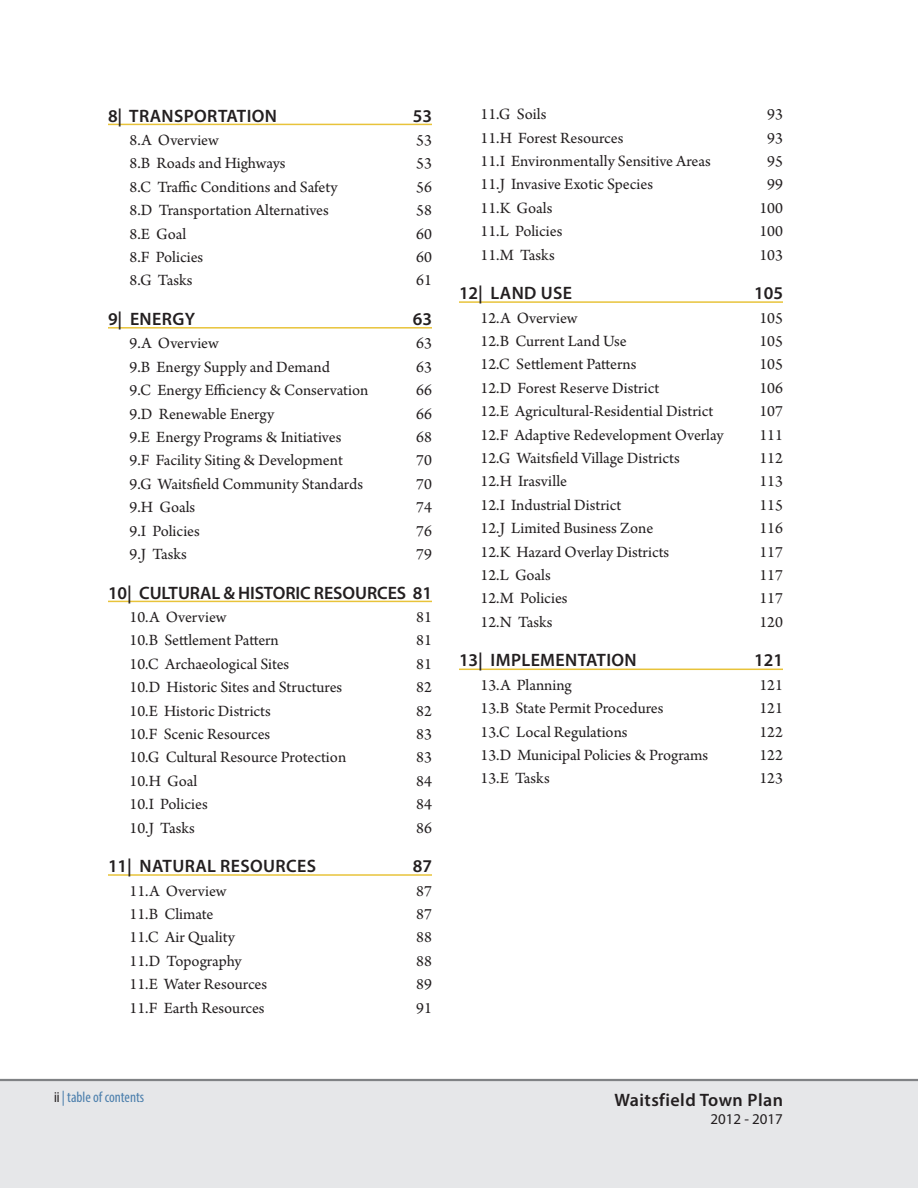
<style>
.page{position:relative;width:918px;height:1188px;background:#fff}
.page>*{position:absolute;margin:0;border:0;box-sizing:border-box;transform-origin:0 0}
.TOC1{font:600 18px "Myriad Pro";letter-spacing:.02em;color:#231f20}
.TOC1-2{font:600 18px "Myriad Pro";letter-spacing:-.005em;color:#231f20}
.TOC2{font:16.5px "Arno Pro";color:#231f20}
.t1{font:condensed 15px "Myriad Pro";color:#4a7eac}
.t2{font:15px "Myriad Pro";color:#231f20}
.s1{color:#231f20}
</style>
<div class="page">
<div style="left:0;top:1080px;width:918px;height:108px;background:#e6e7e9"></div>
<hr style="left:0;top:1079px;width:918px;height:2px;background:#808285">
<hr style="left:108px;top:124px;width:324px;height:1px;background:#e8c33a">
<hr style="left:108px;top:327px;width:324px;height:2px;background:#e8c33a">
<hr style="left:108px;top:601px;width:324px;height:1px;background:#e8c33a">
<hr style="left:108px;top:874px;width:324px;height:2px;background:#e8c33a">
<hr style="left:459px;top:301px;width:324px;height:2px;background:#e8c33a">
<hr style="left:459px;top:669px;width:324px;height:1px;background:#e8c33a">
<p class="TOC1" style="left:108px;top:104px;width:170px">8| TRANSPORTATION</p>
<p class="TOC1" style="left:413px;top:104px;width:21px">53</p>
<p class="TOC2" style="left:130px;top:131px;width:91px">8.A Overview</p>
<p class="TOC2" style="left:416px;top:131px;width:17px">53</p>
<p class="TOC2" style="left:130px;top:154px;width:157px">8.B Roads and Highways</p>
<p class="TOC2" style="left:416px;top:154px;width:17px">53</p>
<p class="TOC2" style="left:130px;top:177px;width:210px">8.C Traffic Conditions and Safety</p>
<p class="TOC2" style="left:416px;top:177px;width:17px">56</p>
<p class="TOC2" style="left:130px;top:201px;width:201px">8.D Transportation Alternatives</p>
<p class="TOC2" style="left:416px;top:201px;width:17px">58</p>
<p class="TOC2" style="left:130px;top:224px;width:58px">8.E Goal</p>
<p class="TOC2" style="left:416px;top:224px;width:17px">60</p>
<p class="TOC2" style="left:130px;top:248px;width:75px">8.F Policies</p>
<p class="TOC2" style="left:416px;top:248px;width:17px">60</p>
<p class="TOC2" style="left:130px;top:271px;width:64px">8.G Tasks</p>
<p class="TOC2" style="left:416px;top:271px;width:17px">61</p>
<p class="TOC1" style="left:108px;top:307px;width:89px">9| ENERGY</p>
<p class="TOC1" style="left:413px;top:307px;width:21px">63</p>
<p class="TOC2" style="left:130px;top:334px;width:91px">9.A Overview</p>
<p class="TOC2" style="left:416px;top:334px;width:17px">63</p>
<p class="TOC2" style="left:130px;top:357px;width:202px">9.B Energy Supply and Demand</p>
<p class="TOC2" style="left:416px;top:357px;width:17px">63</p>
<p class="TOC2" style="left:130px;top:381px;width:240px">9.C Energy Efficiency &amp; Conservation</p>
<p class="TOC2" style="left:416px;top:381px;width:17px">66</p>
<p class="TOC2" style="left:130px;top:404px;width:146px">9.D Renewable Energy</p>
<p class="TOC2" style="left:416px;top:404px;width:17px">66</p>
<p class="TOC2" style="left:130px;top:428px;width:213px">9.E Energy Programs &amp; Initiatives</p>
<p class="TOC2" style="left:416px;top:428px;width:17px">68</p>
<p class="TOC2" style="left:130px;top:451px;width:215px">9.F Facility Siting &amp; Development</p>
<p class="TOC2" style="left:416px;top:451px;width:17px">70</p>
<p class="TOC2" style="left:130px;top:474px;width:235px">9.G Waitsfield Community Standards</p>
<p class="TOC2" style="left:416px;top:474px;width:17px">70</p>
<p class="TOC2" style="left:130px;top:498px;width:67px">9.H Goals</p>
<p class="TOC2" style="left:416px;top:498px;width:17px">74</p>
<p class="TOC2" style="left:130px;top:521px;width:72px">9.I Policies</p>
<p class="TOC2" style="left:416px;top:521px;width:17px">76</p>
<p class="TOC2" style="left:130px;top:545px;width:59px">9.J Tasks</p>
<p class="TOC2" style="left:416px;top:545px;width:17px">79</p>
<p class="TOC1-2" style="left:108px;top:581px;width:325px">10| CULTURAL &amp; HISTORIC RESOURCES 81</p>
<p class="TOC2" style="left:130px;top:608px;width:98px">10.A Overview</p>
<p class="TOC2" style="left:416px;top:608px;width:17px">81</p>
<p class="TOC2" style="left:130px;top:631px;width:151px">10.B Settlement Pattern</p>
<p class="TOC2" style="left:416px;top:631px;width:17px">81</p>
<p class="TOC2" style="left:130px;top:654px;width:161px">10.C Archaeological Sites</p>
<p class="TOC2" style="left:416px;top:654px;width:17px">81</p>
<p class="TOC2" style="left:130px;top:678px;width:214px">10.D Historic Sites and Structures</p>
<p class="TOC2" style="left:416px;top:678px;width:17px">82</p>
<p class="TOC2" style="left:130px;top:701px;width:143px">10.E Historic Districts</p>
<p class="TOC2" style="left:416px;top:701px;width:17px">82</p>
<p class="TOC2" style="left:130px;top:725px;width:142px">10.F Scenic Resources</p>
<p class="TOC2" style="left:416px;top:725px;width:17px">83</p>
<p class="TOC2" style="left:130px;top:748px;width:218px">10.G Cultural Resource Protection</p>
<p class="TOC2" style="left:416px;top:748px;width:17px">83</p>
<p class="TOC2" style="left:130px;top:771px;width:69px">10.H Goal</p>
<p class="TOC2" style="left:416px;top:771px;width:17px">84</p>
<p class="TOC2" style="left:130px;top:795px;width:80px">10.I Policies</p>
<p class="TOC2" style="left:416px;top:795px;width:17px">84</p>
<p class="TOC2" style="left:130px;top:818px;width:67px">10.J Tasks</p>
<p class="TOC2" style="left:416px;top:818px;width:17px">86</p>
<p class="TOC1" style="left:108px;top:855px;width:210px">11| NATURAL RESOURCES</p>
<p class="TOC1" style="left:413px;top:855px;width:21px">87</p>
<p class="TOC2" style="left:130px;top:881px;width:98px">11.A Overview</p>
<p class="TOC2" style="left:416px;top:881px;width:17px">87</p>
<p class="TOC2" style="left:130px;top:905px;width:85px">11.B Climate</p>
<p class="TOC2" style="left:416px;top:905px;width:17px">87</p>
<p class="TOC2" style="left:130px;top:928px;width:107px">11.C Air Quality</p>
<p class="TOC2" style="left:416px;top:928px;width:17px">88</p>
<p class="TOC2" style="left:130px;top:951px;width:114px">11.D Topography</p>
<p class="TOC2" style="left:416px;top:951px;width:17px">88</p>
<p class="TOC2" style="left:130px;top:975px;width:139px">11.E Water Resources</p>
<p class="TOC2" style="left:416px;top:975px;width:17px">89</p>
<p class="TOC2" style="left:130px;top:998px;width:137px">11.F Earth Resources</p>
<p class="TOC2" style="left:416px;top:998px;width:17px">91</p>
<p class="TOC2" style="left:481px;top:105px;width:68px">11.G Soils</p>
<p class="TOC2" style="left:767px;top:105px;width:17px">93</p>
<p class="TOC2" style="left:481px;top:128px;width:144px">11.H Forest Resources</p>
<p class="TOC2" style="left:767px;top:128px;width:17px">93</p>
<p class="TOC2" style="left:481px;top:152px;width:232px">11.I Environmentally Sensitive Areas</p>
<p class="TOC2" style="left:767px;top:152px;width:17px">95</p>
<p class="TOC2" style="left:481px;top:175px;width:174px">11.J Invasive Exotic Species</p>
<p class="TOC2" style="left:767px;top:175px;width:17px">99</p>
<p class="TOC2" style="left:481px;top:198px;width:73px">11.K Goals</p>
<p class="TOC2" style="left:759px;top:198px;width:25px">100</p>
<p class="TOC2" style="left:481px;top:222px;width:83px">11.L Policies</p>
<p class="TOC2" style="left:759px;top:222px;width:25px">100</p>
<p class="TOC2" style="left:481px;top:245px;width:76px">11.M Tasks</p>
<p class="TOC2" style="left:759px;top:245px;width:25px">103</p>
<p class="TOC1" style="left:459px;top:282px;width:115px">12| LAND USE</p>
<p class="TOC1" style="left:754px;top:282px;width:30px">105</p>
<p class="TOC2" style="left:481px;top:308px;width:98px">12.A Overview</p>
<p class="TOC2" style="left:759px;top:308px;width:25px">105</p>
<p class="TOC2" style="left:481px;top:332px;width:148px">12.B Current Land Use</p>
<p class="TOC2" style="left:759px;top:332px;width:25px">105</p>
<p class="TOC2" style="left:481px;top:355px;width:157px">12.C Settlement Patterns</p>
<p class="TOC2" style="left:759px;top:355px;width:25px">105</p>
<p class="TOC2" style="left:481px;top:378px;width:180px">12.D Forest Reserve District</p>
<p class="TOC2" style="left:759px;top:378px;width:25px">106</p>
<p class="TOC2" style="left:481px;top:402px;width:234px">12.E Agricultural-Residential District</p>
<p class="TOC2" style="left:759px;top:402px;width:25px">107</p>
<p class="TOC2" style="left:481px;top:425px;width:244px">12.F Adaptive Redevelopment Overlay</p>
<p class="TOC2" style="left:759px;top:425px;width:25px">111</p>
<p class="TOC2" style="left:481px;top:449px;width:201px">12.G Waitsfield Village Districts</p>
<p class="TOC2" style="left:759px;top:449px;width:25px">112</p>
<p class="TOC2" style="left:481px;top:472px;width:88px">12.H Irasville</p>
<p class="TOC2" style="left:759px;top:472px;width:25px">113</p>
<p class="TOC2" style="left:481px;top:495px;width:142px">12.I Industrial District</p>
<p class="TOC2" style="left:759px;top:495px;width:25px">115</p>
<p class="TOC2" style="left:481px;top:519px;width:174px">12.J Limited Business Zone</p>
<p class="TOC2" style="left:759px;top:519px;width:25px">116</p>
<p class="TOC2" style="left:481px;top:542px;width:190px">12.K Hazard Overlay Districts</p>
<p class="TOC2" style="left:759px;top:542px;width:25px">117</p>
<p class="TOC2" style="left:481px;top:566px;width:72px">12.L Goals</p>
<p class="TOC2" style="left:759px;top:566px;width:25px">117</p>
<p class="TOC2" style="left:481px;top:589px;width:88px">12.M Policies</p>
<p class="TOC2" style="left:759px;top:589px;width:25px">117</p>
<p class="TOC2" style="left:481px;top:612px;width:74px">12.N Tasks</p>
<p class="TOC2" style="left:759px;top:612px;width:25px">120</p>
<p class="TOC1" style="left:459px;top:649px;width:179px">13| IMPLEMENTATION</p>
<p class="TOC1" style="left:754px;top:649px;width:30px">121</p>
<p class="TOC2" style="left:481px;top:675px;width:93px">13.A Planning</p>
<p class="TOC2" style="left:759px;top:675px;width:25px">121</p>
<p class="TOC2" style="left:481px;top:699px;width:184px">13.B State Permit Procedures</p>
<p class="TOC2" style="left:759px;top:699px;width:25px">121</p>
<p class="TOC2" style="left:481px;top:722px;width:149px">13.C Local Regulations</p>
<p class="TOC2" style="left:759px;top:722px;width:25px">122</p>
<p class="TOC2" style="left:481px;top:746px;width:229px">13.D Municipal Policies &amp; Programs</p>
<p class="TOC2" style="left:759px;top:746px;width:25px">122</p>
<p class="TOC2" style="left:481px;top:769px;width:71px">13.E Tasks</p>
<p class="TOC2" style="left:759px;top:769px;width:25px">123</p>
<p class="t1" style="left:54px;top:1088px;width:92px"><span class="s1">ii</span> | table of contents</p>
<p class="TOC1" style="left:615px;top:1089px;width:170px">Waitsfield Town Plan</p>
<p class="t2" style="left:710px;top:1110px;width:74px">2012 - 2017</p>
</div>
